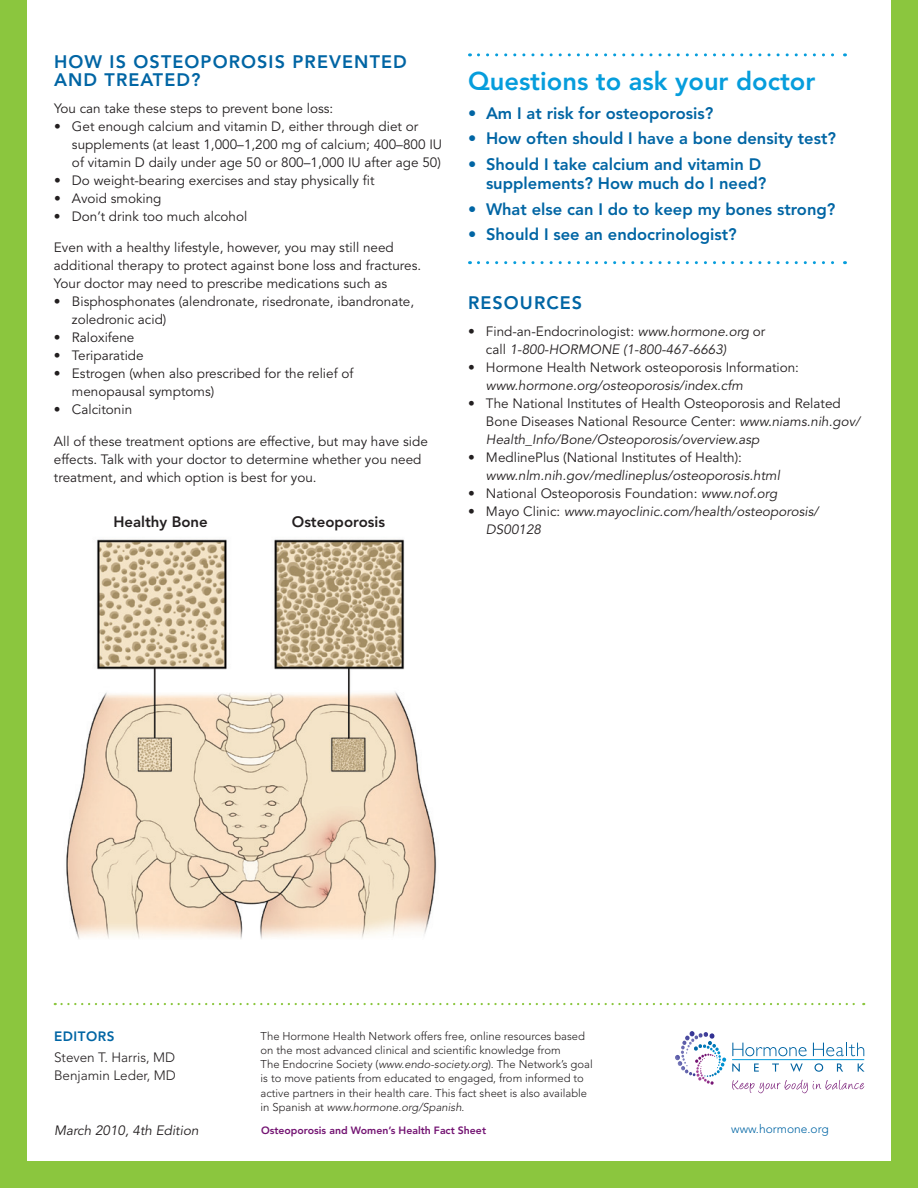
<style>
.page{position:relative;width:918px;height:1188px;background:#8bc63e}
.page>*{position:absolute;margin:0;border:0;box-sizing:border-box;transform-origin:0 0}
.t1{font:800 25.5px "Avenir";color:#069ddc}
.t2{font:800 18px/18px "Avenir";letter-spacing:.06em;color:#0065a4}
.t3{font:800 16.5px/19.5px "Avenir";color:#0065a4}
.t4{font:800 15px "Avenir";color:#231f20}
.t5{font:13.5px/18px "Avenir";color:#231f20}
.t6{font:italic 13.5px/18px "Avenir";color:#231f20}
.t7{font:300 13.5px/18px "Avenir";color:#231f20}
.t8{font:800 13.5px "Avenir";letter-spacing:.04em;color:#0065a4}
.t9{font:300 12px "Avenir";color:#0065a4}
.t10{font:300 11.25px/14.2px "Avenir";color:#231f20}
.t11{font:800 10.5px "Avenir";color:#731372}
.s1{font-style:normal}
.s2{font-style:italic}
</style>
<div class="page">
<div style="left:27px;top:0;width:864px;height:1161px;background:#fff"></div>
<svg style="left:732px;top:1080px;width:132px;height:13px"></svg>
<svg style="left:732px;top:1043px;width:75px;height:13px"></svg>
<svg style="left:813px;top:1043px;width:51px;height:13px"></svg>
<svg style="left:732px;top:1064px;width:8px;height:8px"></svg>
<svg style="left:754px;top:1064px;width:5px;height:8px"></svg>
<svg style="left:772px;top:1064px;width:7px;height:8px"></svg>
<svg style="left:790px;top:1064px;width:13px;height:8px"></svg>
<svg style="left:814px;top:1063px;width:9px;height:9px"></svg>
<svg style="left:837px;top:1064px;width:6px;height:8px"></svg>
<svg style="left:858px;top:1064px;width:7px;height:8px"></svg>
<hr style="left:732px;top:1059px;width:132px;height:1px;background:#069ddc">
<svg style="left:675px;top:1031px;width:51px;height:54px"></svg>
<svg style="left:55px;top:1003px;width:809px;height:2px"></svg>
<svg style="left:478px;top:53px;width:367px;height:3px"></svg>
<svg style="left:478px;top:261px;width:367px;height:3px"></svg>
<img style="left:66px;top:539px;width:371px;height:400px">
<h2 class="t2" style="left:54px;top:52px;width:354px">H ow is osteoporosis prevented and treated?</h2>
<p class="t5" style="left:54px;top:99px;width:281px">You can take these steps to prevent bone loss:</p>
<p class="t5" style="left:72px;top:117px;width:372px;text-indent:-18px">• Get enough calcium and vitamin D, either through diet or supplements (at least 1,000–1,200 mg of calcium; 400–800 IU of vitamin D daily under age 50 or 800–1,000 IU after age 50)</p>
<p class="t5" style="left:54px;top:171px;width:322px">• Do weight-bearing exercises and stay physically fit</p>
<p class="t5" style="left:54px;top:189px;width:109px">• Avoid smoking</p>
<p class="t5" style="left:54px;top:207px;width:195px">• Don’t drink too much alcohol</p>
<p class="t5" style="left:54px;top:239px;width:369px">Even with a healthy lifestyle, however, you may still need additional therapy to protect against bone loss and fractures.<br>Your doctor may need to prescribe medications such as</p>
<p class="t5" style="left:72px;top:293px;width:344px;text-indent:-18px">• Bisphosphonates (alendronate, risedronate, ibandronate, zoledronic acid)</p>
<p class="t5" style="left:54px;top:329px;width:82px">• Raloxifene</p>
<p class="t5" style="left:54px;top:347px;width:91px">• Teriparatide</p>
<p class="t5" style="left:72px;top:365px;width:283px;text-indent:-18px">• Estrogen (when also prescribed for the relief of menopausal symptoms)</p>
<p class="t5" style="left:54px;top:401px;width:80px">• Calcitonin</p>
<p class="t5" style="left:54px;top:432px;width:376px">All of these treatment options are effective, but may have side effects. Talk with your doctor to determine whether you need treatment, and which option is best for you.</p>
<p class="t4" style="left:113px;top:513px;width:96px">Healthy Bone</p>
<p class="t4" style="left:292px;top:513px;width:95px">Osteoporosis</p>
<h1 class="t1" style="left:468px;top:66px;width:349px">Questions to ask your doctor</h1>
<p class="t3" style="left:468px;top:103px;width:247px">• Am I at risk for osteoporosis?</p>
<p class="t3" style="left:468px;top:129px;width:370px">• H ow often should I have a bone density test?</p>
<p class="t3" style="left:486px;top:154px;width:282px;text-indent:-18px">• Should I take calcium and vitamin D supplements? How much do I need?</p>
<p class="t3" style="left:468px;top:199px;width:369px">• What else can I do to keep my bones strong?</p>
<p class="t3" style="left:468px;top:225px;width:270px">• Should I see an endocrinologist?</p>
<h2 class="t2" style="left:468px;top:294px;width:116px">Resources</h2>
<p class="t6" style="left:486px;top:323px;width:281px;text-indent:-18px"><span class="s1">• Find-an-Endocrinologist:</span> www.hormone.org <span class="s1">or call</span> 1-800-HORMONE (1-800-467-6663)</p>
<p class="t5" style="left:468px;top:359px;width:333px">• H ormone H ealth Network osteoporosis Information:</p>
<p class="t6" style="left:486px;top:377px;width:258px">www.hormone.org/osteoporosis/index.cfm</p>
<p class="t5" style="left:486px;top:395px;width:376px;text-indent:-18px">• The National Institutes of H ealth Osteoporosis and Related<br>Bone Diseases National Resource Center: <span class="s2">www.niams.nih.gov/<br>Health_Info/Bone/Osteoporosis/overview.asp</span></p>
<p class="t5" style="left:468px;top:449px;width:276px">• MedlinePlus (National Institutes of Health):</p>
<p class="t6" style="left:486px;top:467px;width:295px">www.nlm.nih.gov/medlineplus/osteoporosis.html</p>
<p class="t5" style="left:468px;top:485px;width:311px">• National Osteoporosis Foundation: <span class="s2">www.nof.org</span></p>
<p class="t6" style="left:486px;top:503px;width:334px;text-indent:-18px"><span class="s1">• Mayo Clinic:</span> www.mayoclinic.com/health/osteoporosis/<br>DS00128</p>
<p class="t8" style="left:54px;top:1029px;width:62px">Editors</p>
<p class="t7" style="left:54px;top:1049px;width:123px">Steven T. H arris, MD<br>Benjamin Leder, MD</p>
<p class="t6" style="left:54px;top:1121px;width:146px">March 2010, 4th Edition</p>
<p class="t10" style="left:261px;top:1029px;width:334px">The H ormone H ealth N etwork offers free, online resources based on the most advanced clinical and scientific knowledge from<br>The Endocrine Society (<span class="s2">www.endo-society.org</span>). The N etwork’s goal is to move patients from educated to engaged, from informed to active partners in their health care. This fact sheet is also available in Spanish at <span class="s2">www.hormone.org/Spanish</span>.</p>
<p class="t11" style="left:261px;top:1124px;width:227px">Osteoporosis and Women’s H ealth Fact Sheet</p>
<p class="t9" style="left:731px;top:1122px;width:99px">www.hormone.org</p>
</div>
